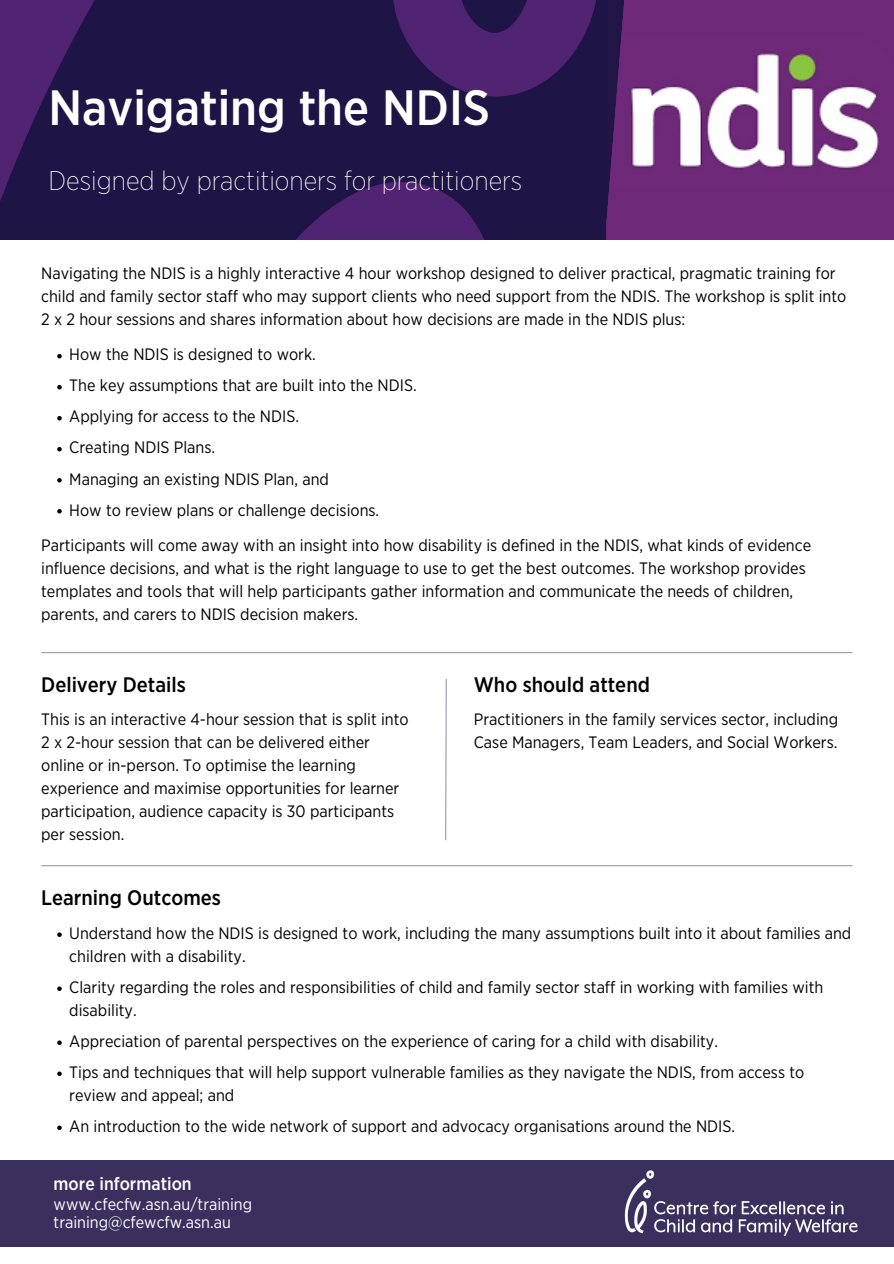
<style>
.page{position:relative;width:894px;height:1264px;background:#fff}
.page>*{position:absolute;margin:0;border:0;box-sizing:border-box;transform-origin:0 0}
.t1{font:500 49.5px "Gotham Narrow";color:#fff}
.t2{font:200 27px "Gotham Narrow";color:#fff}
.t3{font:500 21px "Gotham Narrow";color:#000}
.t4{font:500 18px "Gotham Narrow";color:#fff}
.t5{font:16.5px/23px "Gotham Narrow";color:#000}
.t6{font:16.5px "Gotham Narrow";color:#fff}
</style>
<div class="page">
<div style="left:0;top:1160px;width:893px;height:86px;background:#3b305d"></div>
<img style="left:634px;top:0;width:259px;height:239px">
<svg style="left:605px;top:0;width:29px;height:239px;background:#552469"></svg>
<img style="left:0;top:0;width:605px;height:240px">
<img style="left:624px;top:1170px;width:234px;height:66px">
<hr style="left:41px;top:652px;width:811px;height:1px;background:#211447">
<svg style="left:445px;top:679px;width:2px;height:162px"></svg>
<hr style="left:41px;top:865px;width:811px;height:1px;background:#211447">
<svg style="left:57px;top:354px;width:5px;height:4px"></svg>
<svg style="left:57px;top:385px;width:5px;height:4px"></svg>
<svg style="left:57px;top:416px;width:5px;height:4px"></svg>
<svg style="left:57px;top:447px;width:5px;height:4px"></svg>
<svg style="left:57px;top:478px;width:5px;height:4px"></svg>
<svg style="left:57px;top:509px;width:5px;height:4px"></svg>
<svg style="left:57px;top:932px;width:5px;height:5px"></svg>
<svg style="left:57px;top:986px;width:5px;height:5px"></svg>
<svg style="left:57px;top:1040px;width:5px;height:5px"></svg>
<svg style="left:57px;top:1071px;width:5px;height:5px"></svg>
<svg style="left:57px;top:1125px;width:5px;height:5px"></svg>
<p class="t1" style="left:48px;top:85px;width:443px">Navigating the NDIS</p>
<p class="t2" style="left:48px;top:168px;width:475px">Designed by practitioners for practitioners</p>
<h3 class="t5" style="left:41px;top:262px;width:806px">Navigating the NDIS is a highly interactive 4 hour workshop designed to deliver practical, pragmatic training for child and family sector staff who may support clients who need support from the NDIS. The workshop is split into<br>2 x 2 hour sessions and shares information about how decisions are made in the NDIS plus:</h3>
<p class="t5" style="left:69px;top:344px;width:248px">How the NDIS is designed to work.</p>
<h3 class="t5" style="left:69px;top:375px;width:349px">The key assumptions that are built into the NDIS.</h3>
<p class="t5" style="left:69px;top:406px;width:231px">Applying for access to the NDIS.</p>
<h3 class="t5" style="left:69px;top:437px;width:147px">Creating NDIS Plans.</h3>
<p class="t5" style="left:69px;top:468px;width:261px">Managing an existing NDIS Plan, and</p>
<p class="t5" style="left:69px;top:499px;width:311px">How to review plans or challenge decisions.</p>
<p class="t5" style="left:41px;top:534px;width:771px">Participants will come away with an insight into how disability is defined in the NDIS, what kinds of evidence influence decisions, and what is the right language to use to get the best outcomes. The workshop provides templates and tools that will help participants gather information and communicate the needs of children, parents, and carers to NDIS decision makers.</p>
<p class="t3" style="left:41px;top:675px;width:146px">Delivery Details</p>
<p class="t5" style="left:41px;top:708px;width:369px">This is an interactive 4-hour session that is split into 2 x 2-hour session that can be delivered either online or in-person. To optimise the learning experience and maximise opportunities for learner participation, audience capacity is 30 participants per session.</p>
<p class="t3" style="left:473px;top:675px;width:177px">Who should attend</p>
<p class="t5" style="left:473px;top:708px;width:366px">Practitioners in the family services sector, including<br>Case Managers, Team Leaders, and Social Workers.</p>
<p class="t3" style="left:41px;top:888px;width:181px">Learning Outcomes</p>
<p class="t5" style="left:69px;top:922px;width:783px">Understand how the NDIS is designed to work, including the many assumptions built into it about families and children with a disability.</p>
<p class="t5" style="left:69px;top:976px;width:755px">Clarity regarding the roles and responsibilities of child and family sector staff in working with families with disability.</p>
<p class="t5" style="left:69px;top:1030px;width:650px">Appreciation of parental perspectives on the experience of caring for a child with disability.</p>
<p class="t5" style="left:69px;top:1061px;width:736px">Tips and techniques that will help support vulnerable families as they navigate the NDIS, from access to review and appeal; and</p>
<p class="t5" style="left:69px;top:1115px;width:667px">An introduction to the wide network of support and advocacy organisations around the NDIS.</p>
<h2 class="t4" style="left:54px;top:1175px;width:139px">more information</h2>
<p class="t6" style="left:54px;top:1196px;width:200px">www.cfecfw.asn.au/training</p>
<p class="t6" style="left:54px;top:1214px;width:179px">training@cfewcfw.asn.au</p>
</div>
